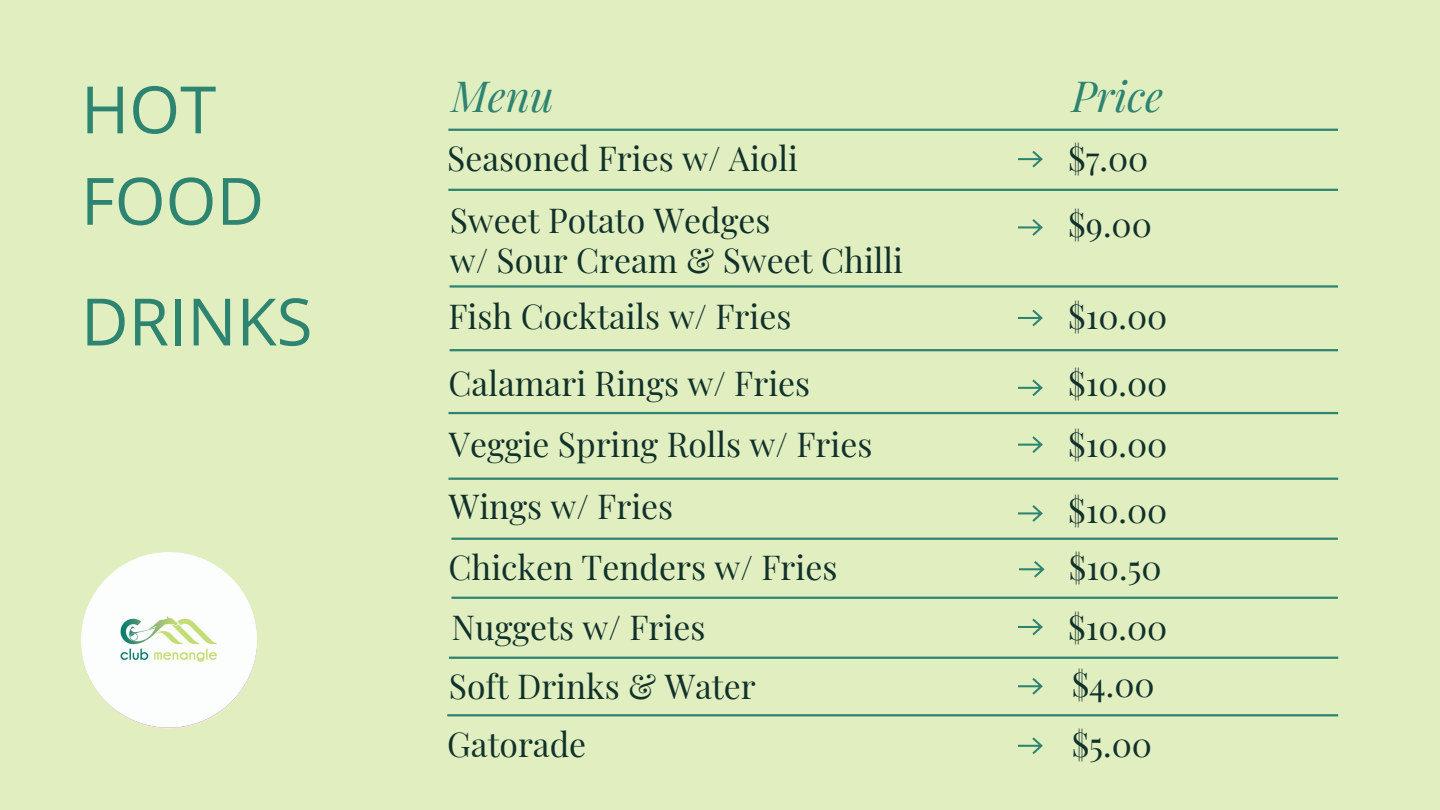
<style>
.page{position:relative;width:1440px;height:810px;background:#e1eec0}
.page>*{position:absolute;margin:0;border:0;box-sizing:border-box;transform-origin:0 0}
.t1{font:65.4px/91.4px "Open Sans";color:#2d8471}
.t2{font:italic 42px "Playfair Display";color:#2d8471}
.t3{font:33.6px/67.1px "Playfair Display";color:#11322b}
</style>
<div class="page">
<svg style="left:448px;top:129px;width:890px;height:2px"></svg>
<svg style="left:448px;top:189px;width:890px;height:2px"></svg>
<svg style="left:450px;top:285px;width:888px;height:3px"></svg>
<hr style="left:450px;top:349px;width:888px;height:2px;background:#338773">
<hr style="left:448px;top:412px;width:890px;height:2px;background:#2d8471">
<svg style="left:448px;top:478px;width:890px;height:2px"></svg>
<svg style="left:1018px;top:219px;width:25px;height:17px"></svg>
<svg style="left:1018px;top:151px;width:25px;height:17px"></svg>
<svg style="left:1018px;top:310px;width:25px;height:17px"></svg>
<svg style="left:1018px;top:379px;width:25px;height:17px"></svg>
<svg style="left:1018px;top:436px;width:25px;height:17px"></svg>
<svg style="left:1018px;top:505px;width:25px;height:17px"></svg>
<svg style="left:451px;top:538px;width:887px;height:2px"></svg>
<svg style="left:451px;top:597px;width:887px;height:2px"></svg>
<svg style="left:1020px;top:561px;width:25px;height:17px"></svg>
<svg style="left:1018px;top:619px;width:25px;height:17px"></svg>
<svg style="left:449px;top:657px;width:889px;height:2px"></svg>
<svg style="left:1018px;top:678px;width:25px;height:17px"></svg>
<svg style="left:447px;top:714px;width:891px;height:2px"></svg>
<svg style="left:1018px;top:737px;width:25px;height:17px"></svg>
<img style="left:81px;top:552px;width:176px;height:176px;border-radius:50%">
<h1 class="t1" style="left:81px;top:62px;width:185px">HOT<br>FOOD</h1>
<h1 class="t1" style="left:81px;top:274px;width:233px">DRINKS</h1>
<p class="t2" style="left:451px;top:67px;width:104px">Menu</p>
<p class="t2" style="left:1072px;top:67px;width:93px">Price</p>
<p class="t3" style="left:447px;top:123px;width:352px">Seasoned Fries w/ Aioli</p>
<p class="t3" style="left:1068px;top:124px;width:85px;line-height:65.8px">$7.00 $9.00</p>
<p class="t3" style="left:450px;top:199px;width:455px;line-height:40.3px">Sweet Potato Wedges<br>w/ Sour Cream &amp; Sweet Chilli</p>
<p class="t3" style="left:448px;top:282px;width:363px">Fish Cocktails w/ Fries<br>Calamari Rings w/ Fries</p>
<p class="t3" style="left:449px;top:410px;width:425px">Veggie Spring Rolls w/ Fries</p>
<p class="t3" style="left:449px;top:472px;width:226px">Wings w/ Fries</p>
<p class="t3" style="left:1068px;top:282px;width:101px;line-height:66.7px">$10.00 $10.00</p>
<p class="t3" style="left:1068px;top:410px;width:101px;line-height:65.7px">$10.00 $10.00</p>
<p class="t3" style="left:448px;top:533px;width:390px">Chicken Tenders w/ Fries</p>
<p class="t3" style="left:1069px;top:533px;width:94px">$10.50</p>
<p class="t3" style="left:451px;top:592px;width:256px">Nuggets w/ Fries</p>
<p class="t3" style="left:1068px;top:592px;width:101px">$10.00</p>
<p class="t3" style="left:449px;top:652px;width:308px">Soft Drinks &amp; Water</p>
<p class="t3" style="left:1072px;top:650px;width:85px">$4.00</p>
<p class="t3" style="left:447px;top:710px;width:141px">Gatorade</p>
<p class="t3" style="left:1072px;top:709px;width:82px">$5.00</p>
</div>
